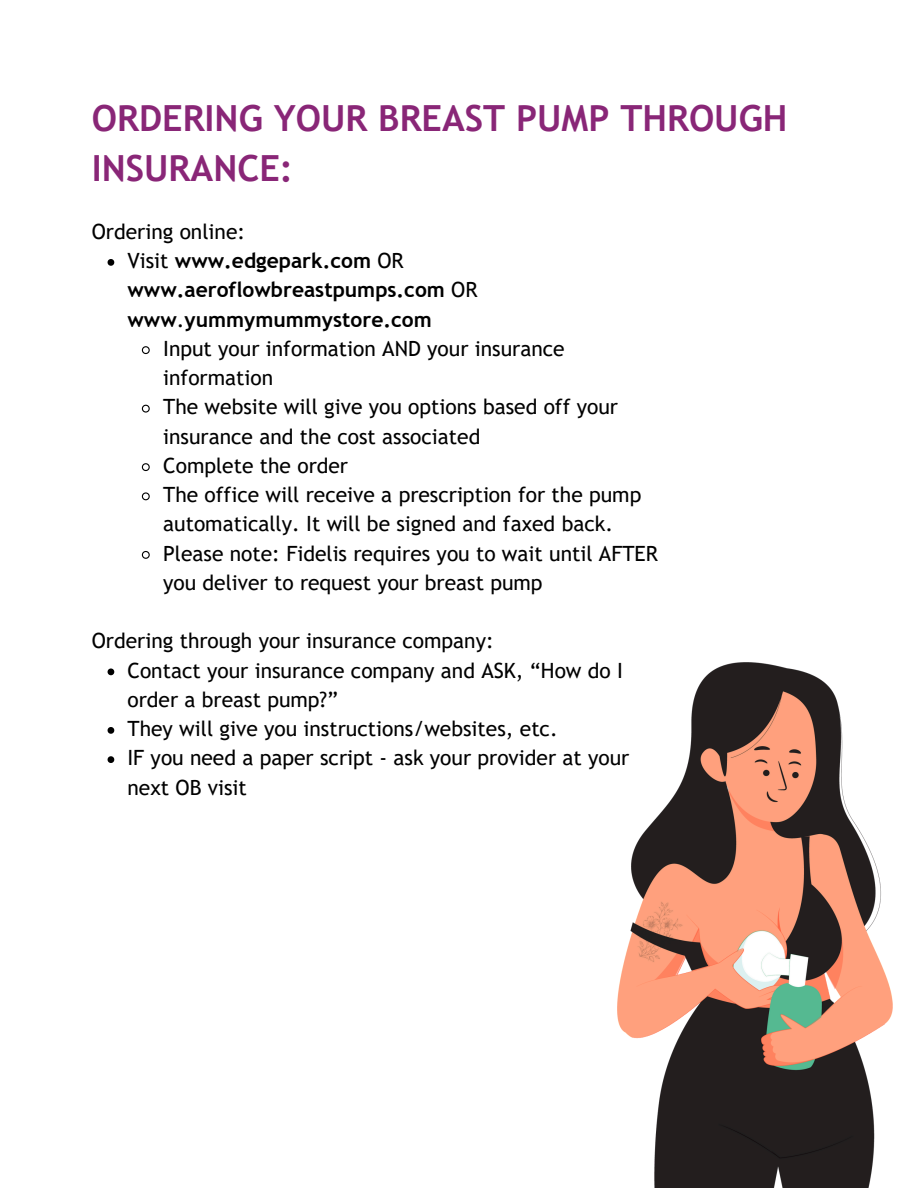
<style>
.page{position:relative;width:918px;height:1188px;background:#fff}
.page>*{position:absolute;margin:0;border:0;box-sizing:border-box;transform-origin:0 0}
.t1{font:700 36px/49.5px "Trebuchet MS";color:#892677}
.t2{font:21px/29.2px "Trebuchet MS";color:#000}
.t3{font:700 21px/29.2px "Trebuchet MS";color:#000}
.s1{font-weight:400}
</style>
<div class="page">
<img style="left:617px;top:662px;width:276px;height:526px">
<svg style="left:108px;top:259px;width:6px;height:7px"></svg>
<svg style="left:141px;top:346px;width:9px;height:9px"></svg>
<svg style="left:141px;top:404px;width:9px;height:9px"></svg>
<svg style="left:141px;top:463px;width:9px;height:9px"></svg>
<svg style="left:141px;top:492px;width:9px;height:9px"></svg>
<svg style="left:141px;top:551px;width:9px;height:8px"></svg>
<svg style="left:108px;top:669px;width:6px;height:6px"></svg>
<svg style="left:108px;top:727px;width:6px;height:7px"></svg>
<svg style="left:108px;top:756px;width:6px;height:7px"></svg>
<p class="t1" style="left:92px;top:94px;width:697px">ORDERING YOUR BREAST PUMP THROUGH<br>INSURANCE:</p>
<p class="t2" style="left:92px;top:217px;width:155px">Ordering online:</p>
<p class="t3" style="left:127px;top:246px;width:352px"><span class="s1">Visit</span> www.edgepark.com <span class="s1">OR </span>www.aeroflowbreastpumps.com <span class="s1">OR </span>www<span class="s1">.</span>yummymummystore.com</p>
<p class="t2" style="left:163px;top:334px;width:403px">Input your information AND your insurance information</p>
<p class="t2" style="left:163px;top:392px;width:456px">The website will give you options based off your insurance and the cost associated</p>
<p class="t2" style="left:163px;top:451px;width:186px">Complete the order</p>
<p class="t2" style="left:163px;top:480px;width:480px">The office will receive a prescription for the pump automatically. It will be signed and faxed back.</p>
<p class="t2" style="left:163px;top:538px;width:496px">Please note: Fidelis requires you to wait until AFTER you deliver to request your breast pump</p>
<p class="t2" style="left:92px;top:626px;width:404px">Ordering through your insurance company:</p>
<p class="t2" style="left:127px;top:655px;width:497px">Contact your insurance company and ASK, “How do I order a breast pump?”</p>
<p class="t2" style="left:127px;top:714px;width:432px">They will give you instructions/websites, etc.</p>
<p class="t2" style="left:127px;top:743px;width:503px">IF you need a paper script - ask your provider at your next OB visit</p>
</div>
